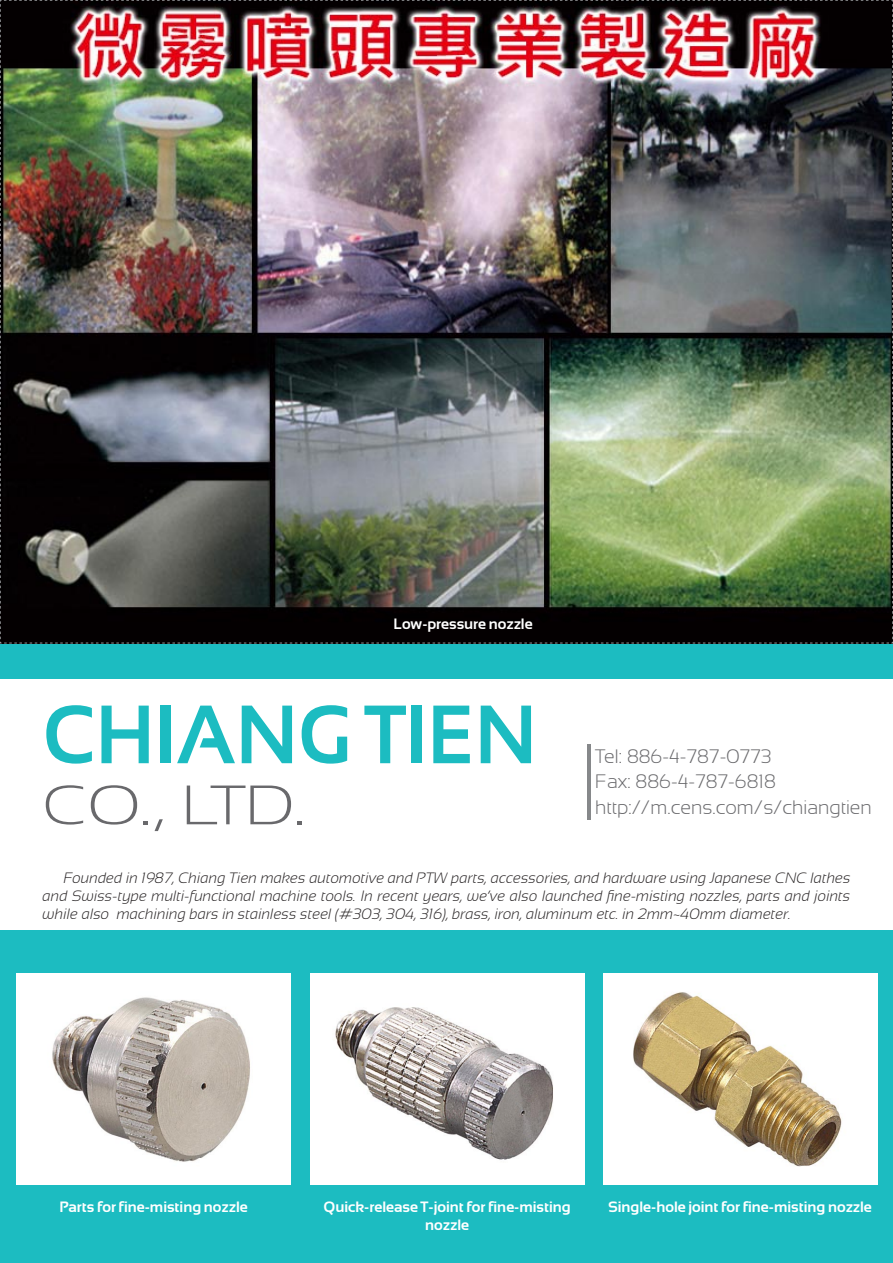
<style>
.page{position:relative;width:893px;height:1263px;background:#fff}
.page>*{position:absolute;margin:0;border:0;box-sizing:border-box;transform-origin:0 0}
.公司名大標{font:700 82.5px "Sansation";color:#1cbcc1;scale:.95 1}
.公司名大標-2{font:300 55.5px "Sansation";color:#69696c;scale:1.2 1}
.公司內容{font:300 19.5px "Sansation";color:#69696c}
.副標內文{font:italic 300 15px/18px "Sansation";color:#231f20;text-align:justify}
.產品名{font:700 15px/17.2px "Sansation";color:#fff;text-align:center}
</style>
<div class="page">
<div style="left:0;top:643px;width:893px;height:620px;background:#1cbcc1"></div>
<div style="left:0;top:679px;width:893px;height:251px;background:#fff"></div>
<div style="left:17px;top:973px;width:274px;height:212px;background:#fff"></div>
<img style="left:52px;top:997px;width:198px;height:165px">
<div style="left:310px;top:973px;width:274px;height:212px;background:#fff"></div>
<img style="left:335px;top:1007px;width:218px;height:153px">
<div style="left:604px;top:973px;width:274px;height:212px;background:#fff"></div>
<img style="left:633px;top:992px;width:209px;height:175px">
<hr style="left:587px;top:744px;width:3px;height:76px;background:#86888a">
<img style="left:0;top:0;width:893px;height:644px">
<p class="產品名" style="left:393px;top:615px;width:141px">Low-pressure nozzle</p>
<p class="公司名大標" style="left:43px;top:689px;width:522px">CHIANG TIEN</p>
<p class="公司名大標-2" style="left:43px;top:774px;width:220px">CO., LTD.</p>
<p class="公司內容" style="left:595px;top:745px;width:178px">Tel: 886-4-787-0773</p>
<p class="公司內容" style="left:595px;top:771px;width:182px">Fax: 886-4-787-6818</p>
<p class="公司內容" style="left:595px;top:796px;width:278px">http://m.cens.com/s/chiangtien</p>
<p class="副標內文" style="left:43px;top:868px;width:809px;text-indent:21px">Founded in 1987, Chiang Tien makes automotive and PTW parts, accessories, and hardware using Japanese CNC lathes and Swiss-type multi-functional machine tools. In recent years, we’ve also launched fine-misting nozzles, parts and joints while also machining bars in stainless steel (#303, 304, 316), brass, iron, aluminum etc. in 2mm~40mm diameter.</p>
<p class="產品名" style="left:59px;top:1198px;width:190px">Parts for fine-misting nozzle</p>
<p class="產品名" style="left:323px;top:1198px;width:249px">Quick-release T-joint for fine-misting nozzle</p>
<p class="產品名" style="left:608px;top:1198px;width:265px">Single-hole joint for fine-misting nozzle</p>
</div>
